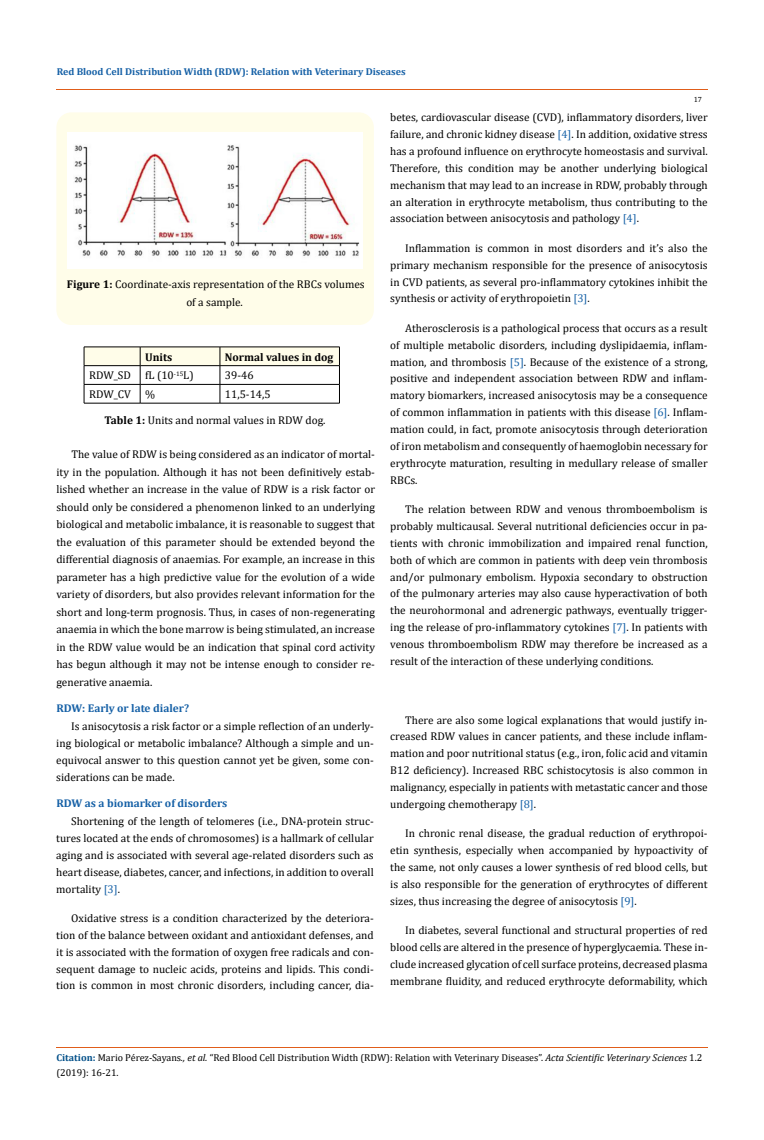
<style>
.page{position:relative;width:764px;height:1140px;background:#fff}
.page>*{position:absolute;margin:0;border:0;box-sizing:border-box;transform-origin:0 0}
.t1{font:11.25px/16.9px "Cambria";color:#000;text-align:justify}
.t2{font:700 11.25px "Cambria";color:#1560a6}
.t3{font:700 11.25px "Cambria";color:#000}
.t4{font:10px/15px "Cambria";color:#000}
.t5{font:700 10px "Cambria";color:#1560a6}
.t6{font:7.5px "Cambria";color:#000}
.s1{font-weight:700}
.s2{color:#1560a6}
.s3{font-weight:700;color:#035089}
.s4{font-style:italic}
</style>
<div class="page">
<div style="left:56px;top:112px;width:318px;height:213px;background:#fffde9;border-radius:15px"></div>
<img style="left:67px;top:132px;width:295px;height:137px">
<svg style="left:84px;top:347px;width:256px;height:56px"></svg>
<hr style="left:84px;top:403px;width:56px;height:1px;background:#000">
<hr style="left:140px;top:403px;width:80px;height:1px;background:#000">
<hr style="left:220px;top:403px;width:120px;height:1px;background:#000">
<hr style="left:56px;top:90px;width:652px;height:1px;background:#e05d1a">
<hr style="left:56px;top:1047px;width:652px;height:1px;background:#e05d1a">
<p class="t5" style="left:57px;top:64px;width:350px">Red Blood Cell Distribution Width (RDW): Relation with Veterinary Diseases</p>
<p class="t6" style="left:693px;top:95px;width:10px">17</p>
<p class="t1" style="left:67px;top:275px;width:299px;line-height:17.5px;text-align:center"><span class="s1">Figure 1:</span> Coordinate-axis representation of the RBCs volumes of a sample.</p>
<p class="t3" style="left:145px;top:349px;width:29px">Units</p>
<p class="t3" style="left:225px;top:349px;width:110px">Normal values in dog</p>
<p class="t1" style="left:89px;top:367px;width:43px">RDW_SD</p>
<p class="t1" style="left:145px;top:367px;width:50px">fL (10<sup>-15</sup>L)</p>
<p class="t1" style="left:225px;top:367px;width:30px">39-46</p>
<p class="t1" style="left:89px;top:386px;width:68px">RDW_CV %</p>
<p class="t1" style="left:225px;top:386px;width:47px">11,5-14,5</p>
<p class="t1" style="left:105px;top:411px;width:222px"><span class="s1">Table 1:</span> Units and normal values in RDW dog.</p>
<p class="t1" style="left:56px;top:445px;width:320px;line-height:17.5px;text-indent:15px">The value of RDW is being considered as an indicator of mortal&shy;ity in the population. Although it has not been definitively estab&shy;lished whether an increase in the value of RDW is a risk factor or should only be considered a phenomenon linked to an underlying biological and metabolic imbalance, it is reasonable to suggest that the evaluation of this parameter should be extended beyond the differential diagnosis of anaemias. For example, an increase in this parameter has a high predictive value for the evolution of a wide variety of disorders, but also provides relevant information for the short and long-term prognosis. Thus, in cases of non-regenerating anaemia in which the bone marrow is being stimulated, an increase in the RDW value would be an indication that spinal cord activity has begun although it may not be intense enough to consider re&shy;generative anaemia.</p>
<p class="t1" style="left:56px;top:718px;width:319px;text-indent:15px">Is anisocytosis a risk factor or a simple reflection of an underly&shy;ing biological or metabolic imbalance? Although a simple and un&shy;equivocal answer to this question cannot yet be given, some con&shy;siderations can be made.</p>
<p class="t2" style="left:56px;top:700px;width:134px">RDW: Early or late dialer?</p>
<p class="t2" style="left:56px;top:795px;width:172px">RDW as a biomarker of disorders</p>
<p class="t1" style="left:56px;top:813px;width:319px;text-indent:15px">Shortening of the length of telomeres (i.e., DNA-protein struc&shy;tures located at the ends of chromosomes) is a hallmark of cellular aging and is associated with several age-related disorders such as heart disease, diabetes, cancer, and infections, in addition to overall mortality <span class="s2">[3]</span>.</p>
<p class="t1" style="left:56px;top:910px;width:319px;text-indent:15px">Oxidative stress is a condition characterized by the deteriora&shy;tion of the balance between oxidant and antioxidant defenses, and it is associated with the formation of oxygen free radicals and con&shy;sequent damage to nucleic acids, proteins and lipids. This condi&shy;tion is common in most chronic disorders, including cancer, dia-</p>
<p class="t1" style="left:390px;top:109px;width:319px">betes, cardiovascular disease (CVD), inflammatory disorders, liver failure, and chronic kidney disease <span class="s2">[4]</span>. In addition, oxidative stress has a profound influence on erythrocyte homeostasis and survival.<br>Therefore, this condition may be another underlying biological mechanism that may lead to an increase in RDW, probably through an alteration in erythrocyte metabolism, thus contributing to the association between anisocytosis and pathology <span class="s2">[4]</span>.</p>
<p class="t1" style="left:390px;top:239px;width:319px;text-indent:15px">Inflammation is common in most disorders and it’s also the primary mechanism responsible for the presence of anisocytosis in CVD patients, as several pro-inflammatory cytokines inhibit the synthesis or activity of erythropoietin <span class="s2">[3]</span>.</p>
<p class="t1" style="left:390px;top:319px;width:319px;text-indent:15px">Atherosclerosis is a pathological process that occurs as a result of multiple metabolic disorders, including dyslipidaemia, inflam&shy;mation, and thrombosis <span class="s2">[5]</span>. Because of the existence of a strong, positive and independent association between RDW and inflam&shy;matory biomarkers, increased anisocytosis may be a consequence of common inflammation in patients with this disease <span class="s2">[6]</span>. Inflam&shy;mation could, in fact, promote anisocytosis through deterioration of iron metabolism and consequently of haemoglobin necessary for erythrocyte maturation, resulting in medullary release of smaller RBCs.</p>
<p class="t1" style="left:390px;top:501px;width:319px;text-indent:15px">The relation between RDW and venous thromboembolism is probably multicausal. Several nutritional deficiencies occur in pa&shy;tients with chronic immobilization and impaired renal function, both of which are common in patients with deep vein thrombosis and/or pulmonary embolism. Hypoxia secondary to obstruction of the pulmonary arteries may also cause hyperactivation of both the neurohormonal and adrenergic pathways, eventually trigger&shy;ing the release of pro-inflammatory cytokines <span class="s2">[7]</span>. In patients with venous thromboembolism RDW may therefore be increased as a result of the interaction of these underlying conditions.</p>
<p class="t1" style="left:390px;top:711px;width:319px;text-indent:15px">There are also some logical explanations that would justify in&shy;creased RDW values in cancer patients, and these include inflam&shy;mation and poor nutritional status (e.g., iron, folic acid and vitamin B12 deficiency). Increased RBC schistocytosis is also common in malignancy, especially in patients with metastatic cancer and those undergoing chemotherapy <span class="s2">[8]</span>.</p>
<p class="t1" style="left:390px;top:825px;width:319px;text-indent:15px">In chronic renal disease, the gradual reduction of erythropoi&shy;etin synthesis, especially when accompanied by hypoactivity of the same, not only causes a lower synthesis of red blood cells, but is also responsible for the generation of erythrocytes of different sizes, thus increasing the degree of anisocytosis <span class="s2">[9]</span>.</p>
<p class="t1" style="left:390px;top:922px;width:319px;text-indent:15px">In diabetes, several functional and structural properties of red blood cells are altered in the presence of hyperglycaemia. These in&shy;clude increased glycation of cell surface proteins, decreased plasma membrane fluidity, and reduced erythrocyte deformability, which</p>
<p class="t4" style="left:56px;top:1050px;width:647px"><span class="s3">Citation:</span> Mario Pérez-Sayans<span class="s4">., et al.</span> “Red Blood Cell Distribution Width (RDW): Relation with Veterinary Diseases”. <span class="s4">Acta Scientific Veterinary Sciences</span> 1.2 (2019): 16-21.</p>
</div>
